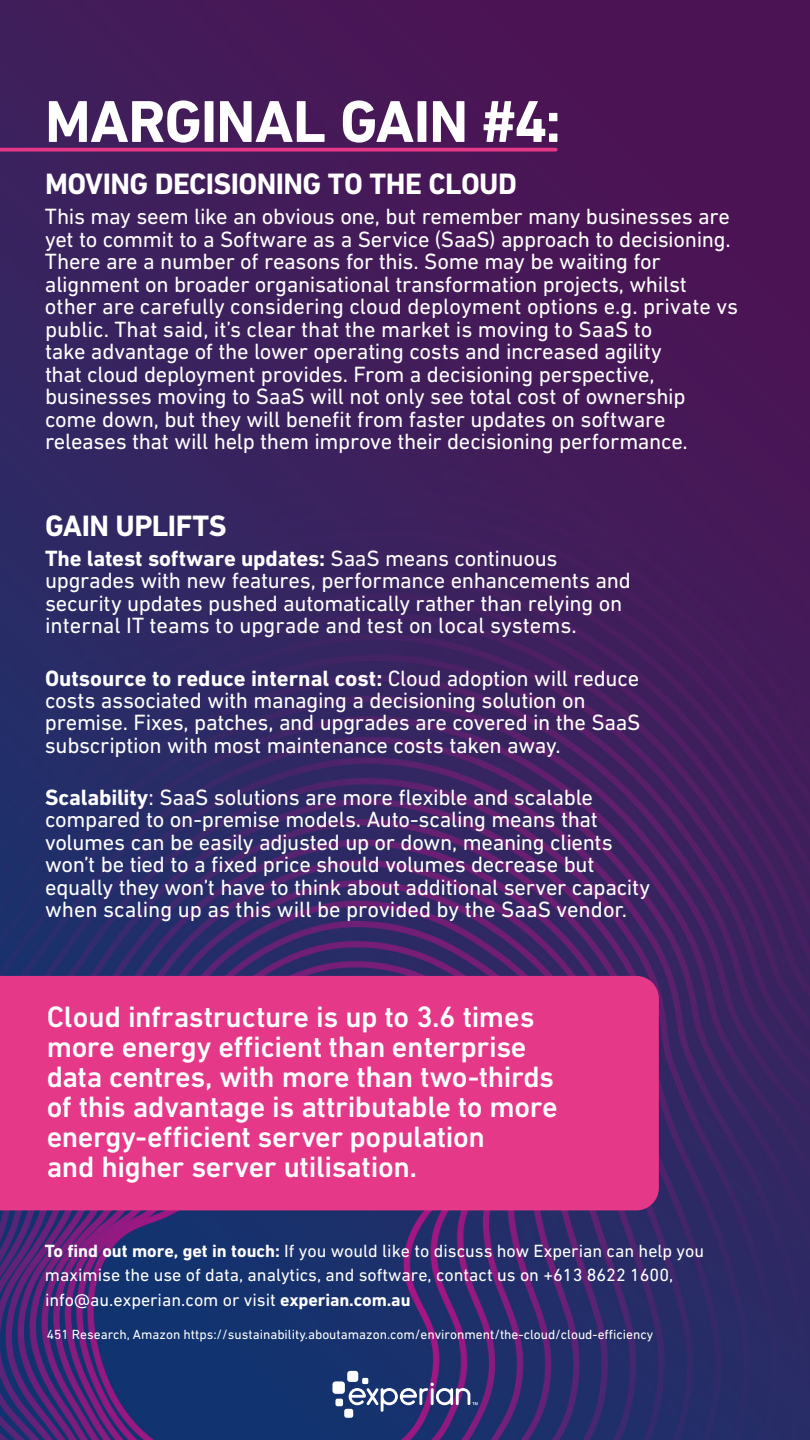
<style>
.page{position:relative;width:810px;height:1440px;background:#fff}
.page>*{position:absolute;margin:0;border:0;box-sizing:border-box;transform-origin:0 0}
.t1{font:700 60px "DIN Next W1 G";letter-spacing:-.015em;color:#fff}
.t2{font:500 30px/30px "DIN Next W1 G";letter-spacing:-.015em;color:#fff}
.t3{font:700 30px "DIN Next W1 G";letter-spacing:-.02em;color:#fff}
.t4{font:22.5px/22.4px "DIN Next W1 G";letter-spacing:-.015em;color:#fff}
.t5{font:18px/24.4px "DIN Next W1 G";color:#fff}
.t6{font:13.5px "DIN Next W1 G";color:#fff}
.s1{font-weight:700}
</style>
<div class="page">
<img style="left:0;top:0;width:810px;height:1440px">
<div style="left:347px;top:1371px;width:11px;height:11px;background:#fff;border-radius:3px"></div>
<div style="left:332px;top:1381px;width:13px;height:13px;background:#fff;border-radius:3px"></div>
<div style="left:335px;top:1399px;width:8px;height:7px;background:#fff;border-radius:2px"></div>
<div style="left:344px;top:1409px;width:9px;height:9px;background:#fff;border-radius:2px"></div>
<svg style="left:349px;top:1378px;width:129px;height:34px"></svg>
<div style="left:0;top:976px;width:659px;height:234px;background:#e63888"></div>
<svg style="left:0;top:148px;width:556px;height:4px;background:#d13482"></svg>
<h1 class="t1" style="left:45px;top:86px;width:518px">MARGINAL GAIN #4:</h1>
<h2 class="t3" style="left:45px;top:167px;width:473px">MOVING DECISIONING TO THE CLOUD</h2>
<p class="t4" style="left:45px;top:205px;width:695px">This may seem like an obvious one, but remember many businesses are yet to commit to a Software as a Service (SaaS) approach to decisioning.<br>There are a number of reasons for this. Some may be waiting for alignment on broader organisational transformation projects, whilst other are carefully considering cloud deployment options e.g. private vs public. That said, it’s clear that the market is moving to SaaS to<br>take advantage of the lower operating costs and increased agility<br>that cloud deployment provides. From a decisioning perspective, businesses moving to SaaS will not only see total cost of ownership come down, but they will benefit from faster updates on software releases that will help them improve their decisioning performance.</p>
<h2 class="t3" style="left:45px;top:508px;width:183px">GAIN UPLIFTS</h2>
<p class="t4" style="left:45px;top:547px;width:587px"><span class="s1">The latest software updates:</span> SaaS means continuous upgrades with new features, performance enhancements and security updates pushed automatically rather than relying on internal IT teams to upgrade and test on local systems.</p>
<p class="t4" style="left:45px;top:666px;width:597px"><span class="s1">Outsource to reduce internal cost:</span> Cloud adoption will reduce costs associated with managing a decisioning solution on premise. Fixes, patches, and upgrades are covered in the SaaS subscription with most maintenance costs taken away.</p>
<p class="t4" style="left:45px;top:786px;width:607px"><span class="s1">Scalability</span>: SaaS solutions are more flexible and scalable compared to on-premise models. Auto-scaling means that volumes can be easily adjusted up or down, meaning clients won’t be tied to a fixed price should volumes decrease but equally they won’t have to think about additional server capacity when scaling up as this will be provided by the SaaS vendor.</p>
<h2 class="t2" style="left:47px;top:1002px;width:513px">Cloud infrastructure is up to 3.6 times more energy efficient than enterprise data centres, with more than two-thirds of this advantage is attributable to more energy-efficient server population<br>and higher server utilisation.</h2>
<p class="t5" style="left:45px;top:1238px;width:661px"><span class="s1">To find out more, get in touch:</span> If you would like to discuss how Experian can help you maximise the use of data, analytics, and software, contact us on +613 8622 1600, info@au.experian.com or visit <span class="s1">experian.com.au</span></p>
<p class="t6" style="left:47px;top:1327px;width:608px">451 Research, Amazon https://sustainability.aboutamazon.com/environment/the-cloud/cloud-efficiency</p>
</div>
